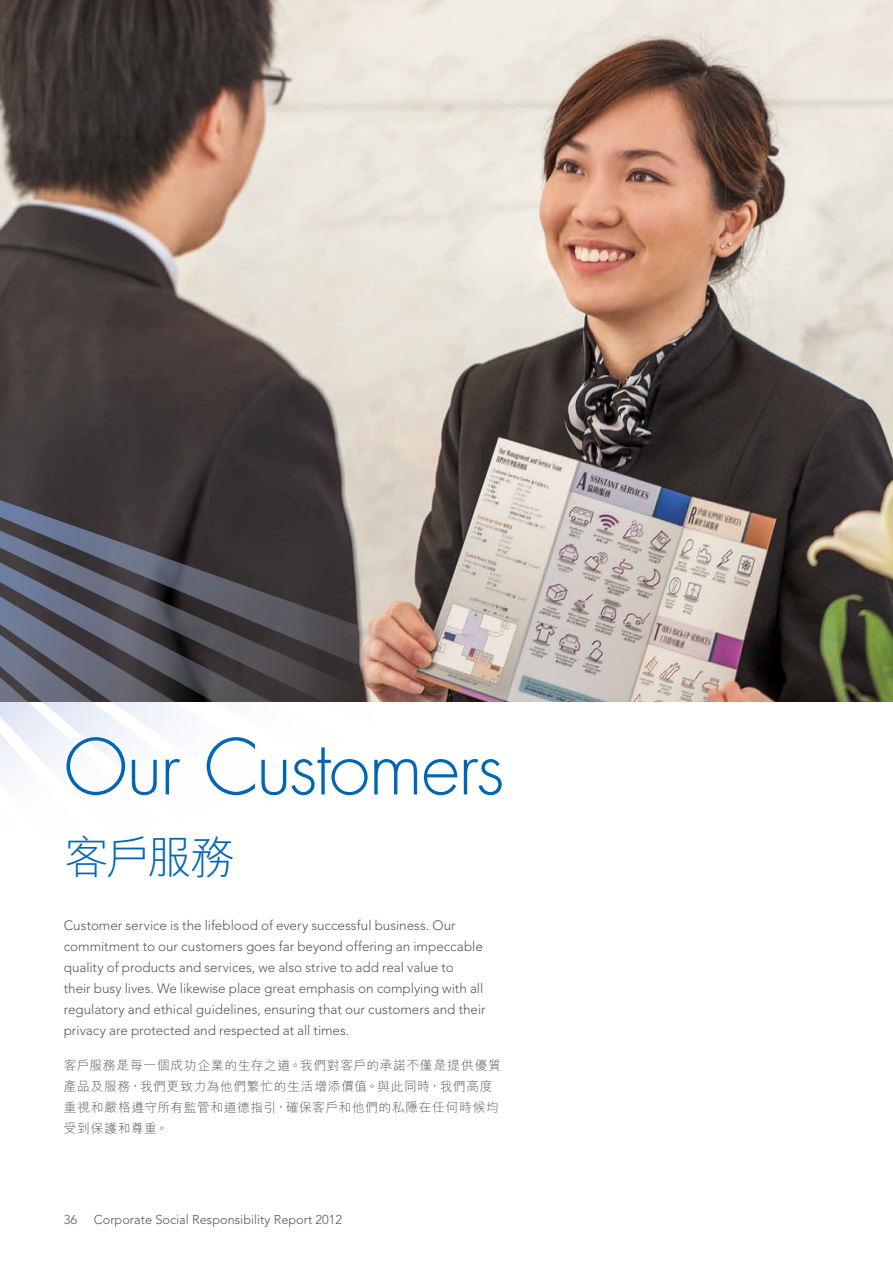
<style>
.page{position:relative;width:893px;height:1263px;background:#fff}
.page>*{position:absolute;margin:0;border:0;box-sizing:border-box;transform-origin:0 0}
.t1{font:300 75px "Futura";letter-spacing:-.025em;color:#0066b3}
.t2{font:300 45px "M Hei HK";color:#0066b3}
.t3{font:300 13.5px/21px "Avenir";letter-spacing:-.005em;color:#58595b}
.t4{font:300 12.75px/21px "M Hei HK";letter-spacing:.05em;color:#58595b}
.t5{font:300 12.75px "Avenir";color:#58595b}
</style>
<div class="page">
<img style="left:0;top:0;width:893px;height:702px">
<svg style="left:0;top:500px;width:374px;height:30px;background:#484448"></svg>
<svg style="left:0;top:530px;width:374px;height:172px;background:#5c585b"></svg>
<svg style="left:0;top:562px;width:348px;height:140px;background:#48474e"></svg>
<svg style="left:0;top:596px;width:293px;height:106px;background:#4e4d55"></svg>
<svg style="left:0;top:634px;width:230px;height:145px"></svg>
<h1 class="t1" style="left:64px;top:722px;width:442px">Our Customers</h1>
<h2 class="t2" style="left:64px;top:825px;width:172px">客戶服務</h2>
<p class="t3" style="left:64px;top:914px;width:423px">Customer service is the lifeblood of every successful business. Our commitment to our customers goes far beyond offering an impeccable quality of products and services, we also strive to add real value to<br>their busy lives. We likewise place great emphasis on complying with all regulatory and ethical guidelines, ensuring that our customers and their privacy are protected and respected at all times.</p>
<p class="t4" style="left:64px;top:1055px;width:439px">客戶服務是每一個成功企業的生存之道。我們對客戶的承諾不僅是提供優質產品及服務，我們更致力為他們繁忙的生活增添價值。與此同時，我們高度重視和嚴格遵守所有監管和道德指引，確保客戶和他們的私隱在任何時候均受到保護和尊重。</p>
<p class="t5" style="left:64px;top:1212px;width:15px">36</p>
<p class="t5" style="left:94px;top:1212px;width:250px">Corporate Social Responsibility Report 2012</p>
</div>
